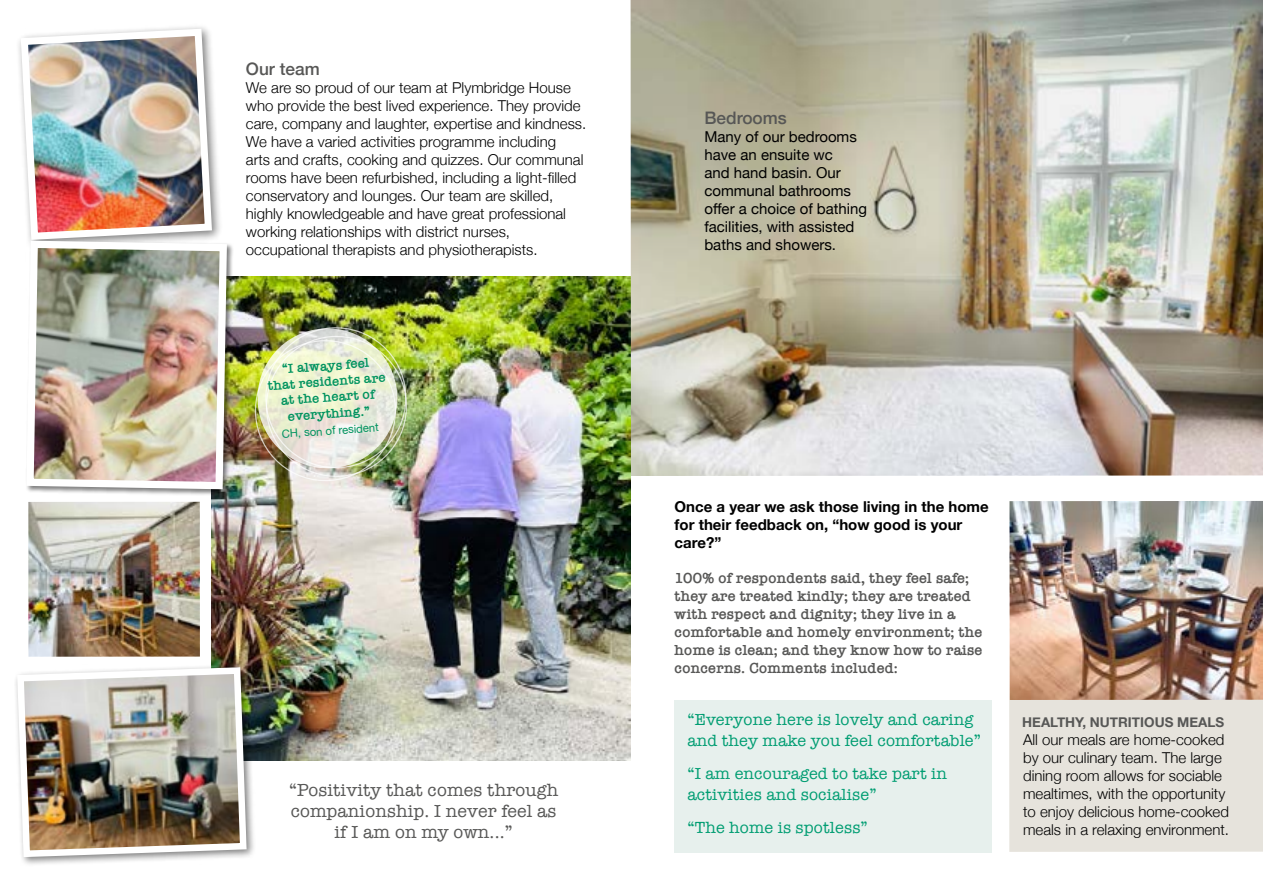
<style>
.page{position:relative;width:1263px;height:893px;background:#fff}
.page>*{position:absolute;margin:0;border:0;box-sizing:border-box;transform-origin:0 0}
.t1{font:18px/21px "American Typewriter";letter-spacing:.01em;color:#575756;text-align:center}
.t2{font:500 17.25px "Helvetica Neue";color:#575756}
.t3{font:16.5px/21px "American Typewriter";letter-spacing:.01em;color:#009d72}
.t4{font:300 15px/18px "Helvetica Neue";color:#000}
.t5{font:600 15px/18px "American Typewriter";letter-spacing:.01em;color:#575756}
.t6{font:15px/18px "Helvetica Neue";color:#000}
.t7{font:700 15px/18px "Helvetica Neue";color:#000}
.t8{font:600 13.5px/16px "American Typewriter";color:#00935f;text-align:center}
.t9{font:700 13.5px "Helvetica Neue";color:#575756}
.t10{font:11.25px "Helvetica Neue";color:#00935f}
</style>
<div class="page">
<img style="left:211px;top:276px;width:420px;height:485px">
<img style="left:28px;top:502px;width:172px;height:155px">
<div style="left:16px;top:24px;width:207px;height:228px;background:#000;opacity:.5"></div>
<img style="left:17px;top:25px;width:199px;height:219px">
<div style="left:26px;top:240px;width:208px;height:256px;background:#000;opacity:.5"></div>
<img style="left:23px;top:237px;width:208px;height:256px">
<img style="left:253px;top:325px;width:156px;height:158px">
<div style="left:14px;top:664px;width:242px;height:202px;background:#000;opacity:.5"></div>
<img style="left:14px;top:664px;width:236px;height:196px">
<div style="left:675px;top:700px;width:317px;height:153px;background:#e7f0ed"></div>
<img style="left:1009px;top:501px;width:254px;height:199px">
<div style="left:1009px;top:700px;width:254px;height:152px;background:#e6e3dc"></div>
<img style="left:630px;top:0;width:633px;height:476px">
<p class="t2" style="left:246px;top:55px;width:75px">Our team</p>
<p class="t4" style="left:246px;top:78px;width:342px">We are so proud of our team at Plymbridge House who provide the best lived experience. They provide care, company and laughter, expertise and kindness.<br>We have a varied activities programme including<br>arts and crafts, cooking and quizzes. Our communal rooms have been refurbished, including a light-filled conservatory and lounges. Our team are skilled, highly knowledgeable and have great professional working relationships with district nurses, occupational therapists and physiotherapists.</p>
<p class="t8" style="left:266px;top:362px;width:119px;rotate:-4deg">“I always feel<br>that residents are at the heart of everything.”</p>
<p class="t10" style="left:281px;top:426px;width:99px;rotate:-4deg">CH, son of resident</p>
<p class="t1" style="left:289px;top:779px;width:271px">“Positivity that comes through companionship. I never feel as if I am on my own...”</p>
<p class="t2" style="left:704px;top:104px;width:84px">Bedrooms</p>
<p class="t6" style="left:704px;top:129px;width:164px">Many of our bedrooms have an ensuite wc<br>and hand basin. Our communal bathrooms offer a choice of bathing facilities, with assisted baths and showers.</p>
<p class="t7" style="left:675px;top:498px;width:316px">Once a year we ask those living in the home for their feedback on, “how good is your care?”</p>
<p class="t5" style="left:675px;top:569px;width:309px">100% of respondents said, they feel safe; they are treated kindly; they are treated with respect and dignity; they live in a comfortable and homely environment; the home is clean; and they know how to raise concerns. Comments included:</p>
<p class="t3" style="left:687px;top:709px;width:295px">“Everyone here is lovely and caring and they make you feel comfortable”</p>
<p class="t3" style="left:687px;top:763px;width:261px">“I am encouraged to take part in activities and socialise”</p>
<p class="t3" style="left:687px;top:817px;width:182px">“The home is spotless”</p>
<p class="t9" style="left:1022px;top:711px;width:203px">HEALTHY, NUTRITIOUS MEALS</p>
<p class="t4" style="left:1023px;top:730px;width:207px">All our meals are home-cooked by our culinary team. The large dining room allows for sociable mealtimes, with the opportunity to enjoy delicious home-cooked meals in a relaxing environment.</p>
</div>
